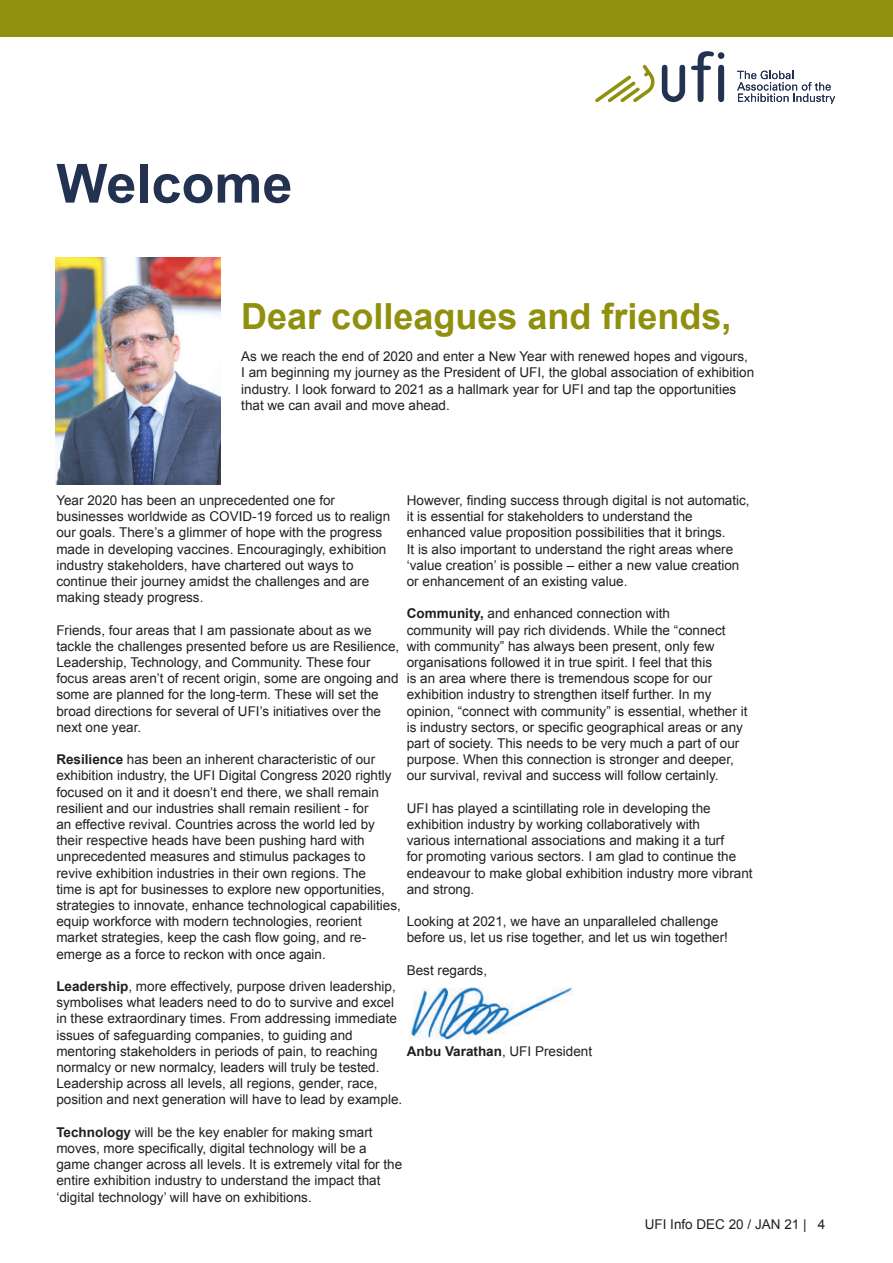
<style>
.page{position:relative;width:893px;height:1263px;background:#fff}
.page>*{position:absolute;margin:0;border:0;box-sizing:border-box;transform-origin:0 0}
.t1{font:700 54px "Arial";color:#243251}
.t2{font:700 36px "Arial";color:#8f900e}
.t3{font:13.5px/16.2px "Arial";color:#231f20}
.s1{font-weight:700}
</style>
<div class="page">
<div style="left:0;top:0;width:893px;height:36px;background:#8f900e"></div>
<svg style="left:595px;top:65px;width:60px;height:37px"></svg>
<svg style="left:691px;top:51px;width:33px;height:51px"></svg>
<svg style="left:662px;top:65px;width:23px;height:37px"></svg>
<svg style="left:737px;top:71px;width:98px;height:33px"></svg>
<img style="left:56px;top:258px;width:165px;height:227px">
<img style="left:409px;top:987px;width:164px;height:53px">
<h1 class="t1" style="left:56px;top:148px;width:238px">Welcome</h1>
<h2 class="t2" style="left:241px;top:292px;width:492px">Dear colleagues and friends,</h2>
<p class="t3" style="left:241px;top:348px;width:514px">As we reach the end of 2020 and enter a New Year with renewed hopes and vigours, I am beginning my journey as the President of UFI, the global association of exhibition industry. I look forward to 2021 as a hallmark year for UFI and tap the opportunities that we can avail and move ahead.</p>
<p class="t3" style="left:407px;top:492px;width:344px">However, finding success through digital is not automatic, it is essential for stakeholders to understand the enhanced value proposition possibilities that it brings.<br>It is also important to understand the right areas where ‘value creation’ is possible – either a new value creation or enhancement of an existing value.</p>
<p class="t3" style="left:407px;top:606px;width:342px"><span class="s1">Community,</span> and enhanced connection with<br>community will pay rich dividends. While the “connect with community” has always been present, only few organisations followed it in true spirit. I feel that this<br>is an area where there is tremendous scope for our exhibition industry to strengthen itself further. In my opinion, “connect with community” is essential, whether it is industry sectors, or specific geographical areas or any part of society. This needs to be very much a part of our purpose. When this connection is stronger and deeper, our survival, revival and success will follow certainly.</p>
<p class="t3" style="left:407px;top:800px;width:347px">UFI has played a scintillating role in developing the exhibition industry by working collaboratively with<br>various international associations and making it a turf<br>for promoting various sectors. I am glad to continue the endeavour to make global exhibition industry more vibrant and strong.</p>
<p class="t3" style="left:407px;top:913px;width:323px">Looking at 2021, we have an unparalleled challenge before us, let us rise together, and let us win together!</p>
<p class="t3" style="left:407px;top:962px;width:82px">Best regards,</p>
<p class="t3" style="left:56px;top:492px;width:335px">Year 2020 has been an unprecedented one for businesses worldwide as COVID-19 forced us to realign our goals. There’s a glimmer of hope with the progress made in developing vaccines. Encouragingly, exhibition industry stakeholders, have chartered out ways to continue their journey amidst the challenges and are making steady progress.</p>
<p class="t3" style="left:56px;top:622px;width:344px">Friends, four areas that I am passionate about as we tackle the challenges presented before us are Resilience, Leadership, Technology, and Community. These four focus areas aren’t of recent origin, some are ongoing and some are planned for the long-term. These will set the broad directions for several of UFI’s initiatives over the next one year.</p>
<p class="t3" style="left:56px;top:751px;width:346px"><span class="s1">Resilience</span> has been an inherent characteristic of our exhibition industry, the UFI Digital Congress 2020 rightly focused on it and it doesn’t end there, we shall remain resilient and our industries shall remain resilient - for<br>an effective revival. Countries across the world led by their respective heads have been pushing hard with unprecedented measures and stimulus packages to revive exhibition industries in their own regions. The<br>time is apt for businesses to explore new opportunities, strategies to innovate, enhance technological capabilities, equip workforce with modern technologies, reorient market strategies, keep the cash flow going, and re&shy;emerge as a force to reckon with once again.</p>
<p class="t3" style="left:56px;top:978px;width:347px"><span class="s1">Leadership</span>, more effectively, purpose driven leadership, symbolises what leaders need to do to survive and excel in these extraordinary times. From addressing immediate issues of safeguarding companies, to guiding and mentoring stakeholders in periods of pain, to reaching normalcy or new normalcy, leaders will truly be tested.<br>Leadership across all levels, all regions, gender, race, position and next generation will have to lead by example.</p>
<p class="t3" style="left:56px;top:1124px;width:347px"><span class="s1">Technology</span> will be the key enabler for making smart moves, more specifically, digital technology will be a game changer across all levels. It is extremely vital for the entire exhibition industry to understand the impact that ‘digital technology’ will have on exhibitions.</p>
<p class="t3" style="left:407px;top:1043px;width:187px"><span class="s1">Anbu Varathan</span>, UFI President</p>
<p class="t3" style="left:645px;top:1217px;width:182px">UFI Info DEC 20 / JAN 21 | 4</p>
</div>
